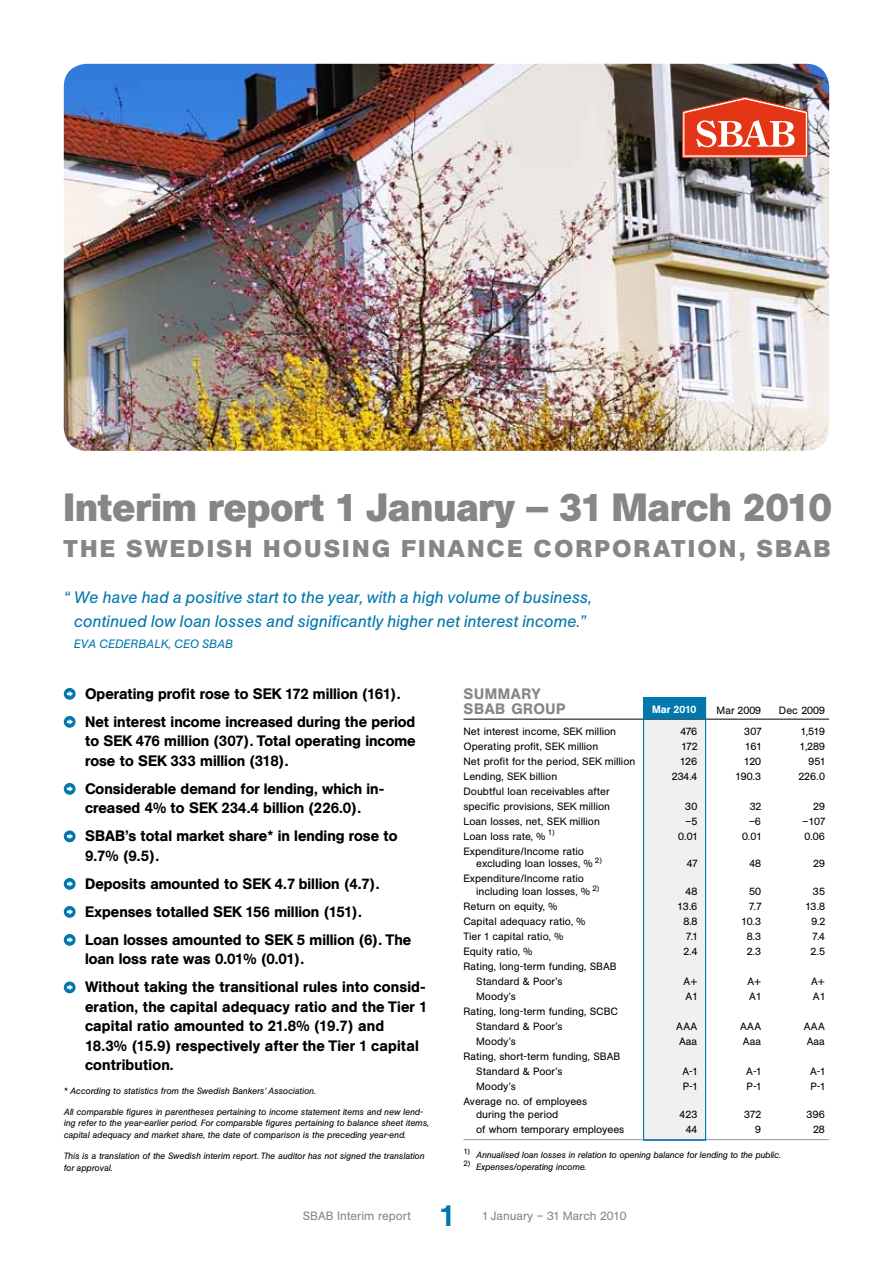
<style>
.page{position:relative;width:893px;height:1263px;background:#fff}
.page>*{position:absolute;margin:0;border:0;box-sizing:border-box;transform-origin:0 0}
.t1{font:700 39px "AG Book BQ";letter-spacing:-.015em;color:#868688}
.t2{font:500 30px "AG Book BQ";color:#0077ad}
.t3{font:700 24px "AG Book BQ";letter-spacing:.085em;color:#868688}
.t4{font:italic 16.5px/24px "AG Book BQ";color:#0077ad;text-align:center}
.t5{font:500 15px/19.5px "AG Book BQ";color:#000}
.t6{font:500 15px/15px "AG Book BQ";letter-spacing:.04em;color:#868688}
.t7{font:12px "AG Book BQ";color:#868688}
.t8{font:italic 12px "AG Book BQ";letter-spacing:.01em;color:#0077ad}
.t9{font:10.5px/15px "AG Book BQ";color:#000}
.t10{font:500 10.5px "AG Book BQ";color:#fff}
.t11{font:italic 9px/12px "AG Book BQ";letter-spacing:-.01em;color:#000}
.t12{font:7.8px "AG Book BQ";color:#000}
</style>
<div class="page">
<img style="left:64px;top:64px;width:765px;height:387px">
<hr style="left:463px;top:719px;width:366px;height:1px;background:#000">
<hr style="left:463px;top:1139px;width:366px;height:1px;background:#9c9e9f">
<svg style="left:682px;top:97px;width:126px;height:60px;background:#d8604b"></svg>
<div style="left:643px;top:719px;width:63px;height:421px;background:#eff0f0"></div>
<div style="left:643px;top:697px;width:63px;height:443px;border:1px solid #0077ad"></div>
<div style="left:643px;top:697px;width:63px;height:22px;background:#0077ad"></div>
<div style="left:64px;top:688px;width:12px;height:12px;background:#0077ad;border-radius:50%"></div>
<svg style="left:67px;top:691px;width:6px;height:6px"></svg>
<div style="left:64px;top:716px;width:12px;height:12px;background:#0077ad;border-radius:50%"></div>
<svg style="left:67px;top:719px;width:6px;height:6px"></svg>
<div style="left:64px;top:783px;width:12px;height:12px;background:#0077ad;border-radius:50%"></div>
<svg style="left:67px;top:786px;width:6px;height:6px"></svg>
<svg style="left:64px;top:830px;width:12px;height:12px"></svg>
<svg style="left:67px;top:833px;width:6px;height:6px"></svg>
<svg style="left:64px;top:878px;width:12px;height:12px"></svg>
<svg style="left:67px;top:881px;width:6px;height:6px"></svg>
<svg style="left:64px;top:906px;width:12px;height:12px"></svg>
<svg style="left:67px;top:909px;width:6px;height:6px"></svg>
<svg style="left:64px;top:934px;width:12px;height:12px"></svg>
<svg style="left:67px;top:937px;width:6px;height:6px"></svg>
<svg style="left:64px;top:981px;width:12px;height:12px"></svg>
<svg style="left:67px;top:984px;width:6px;height:6px"></svg>
<h1 class="t1" style="left:63px;top:484px;width:770px">INTERIM REPORT 1 JANUARY – 31 MARCH 2010</h1>
<h3 class="t3" style="left:63px;top:534px;width:769px">THE SWEDISH HOUSI NG FINANCE CORPORATION, SBAB</h3>
<h3 class="t4" style="left:64px;top:586px;width:529px">“ We have had a positive start to the year, with a high volume of business, continued low loan losses and significantly higher net interest income.”</h3>
<p class="t8" style="left:74px;top:637px;width:160px">Eva Cederbalk, CEO SBAB</p>
<h3 class="t5" style="left:85px;top:679px;width:332px;line-height:28px">Operating profit rose to SEK 172 million (161).<br>Net interest income increased during the period</h3>
<h3 class="t5" style="left:85px;top:731px;width:332px">to SEK 476 million (307). Total operating income rose to SEK 333 million (318).</h3>
<h3 class="t5" style="left:85px;top:779px;width:301px">Considerable demand for lending, which in&shy;creased 4% to SEK 234.4 billion (226.0).</h3>
<h3 class="t5" style="left:85px;top:826px;width:314px">SBAB’s total market share* in lending rose to<br>9.7% (9.5).</h3>
<h3 class="t5" style="left:85px;top:869px;width:328px;line-height:28px">Deposits amounted to SEK 4.7 billion (4.7).<br>Expenses totalled SEK 156 million (151).<br>Loan losses amounted to SEK 5 million (6). The</h3>
<h3 class="t5" style="left:85px;top:945px;width:342px;line-height:28px">loan loss rate was 0.01% (0.01).<br>Without taking the transitional rules into consid-</h3>
<h3 class="t5" style="left:85px;top:997px;width:344px">eration, the capital adequacy ratio and the Tier 1 capital ratio amounted to 21.8% (19.7) and 18.3% (15.9) respectively after the Tier 1 capital contribution.</h3>
<p class="t11" style="left:64px;top:1084px;width:254px">* According to statistics from the Swedish Bankers’ Association.</p>
<p class="t11" style="left:64px;top:1105px;width:367px">All comparable figures in parentheses pertaining to income statement items and new lend&shy;ing refer to the year-earlier period. For comparable figures pertaining to balance sheet items, capital adequacy and market share, the date of comparison is the preceding year-end.</p>
<p class="t11" style="left:64px;top:1150px;width:362px">This is a translation of the Swedish interim report. The auditor has not signed the translation for approval.</p>
<h3 class="t6" style="left:463px;top:686px;width:104px">SUMMARY<br>SBAB GROUP</h3>
<p class="t10" style="left:652px;top:703px;width:46px">Mar 2010</p>
<p class="t9" style="left:717px;top:703px;width:46px">Mar 2009</p>
<p class="t9" style="left:779px;top:703px;width:48px">Dec 2009</p>
<p class="t9" style="left:463px;top:724px;width:154px">Net interest income, SEK million</p>
<p class="t9" style="left:680px;top:724px;width:18px">476</p>
<p class="t9" style="left:744px;top:724px;width:19px">307</p>
<p class="t9" style="left:800px;top:724px;width:26px">1,519</p>
<p class="t9" style="left:463px;top:739px;width:136px">Operating profit, SEK million</p>
<p class="t9" style="left:681px;top:739px;width:18px">172</p>
<p class="t9" style="left:745px;top:739px;width:18px">161</p>
<p class="t9" style="left:799px;top:739px;width:27px">1,289</p>
<p class="t9" style="left:463px;top:754px;width:173px">Net profit for the period, SEK million</p>
<p class="t9" style="left:680px;top:754px;width:19px">126</p>
<p class="t9" style="left:744px;top:754px;width:19px">120</p>
<p class="t9" style="left:809px;top:754px;width:19px">951</p>
<p class="t9" style="left:463px;top:769px;width:95px">Lending, SEK billion</p>
<p class="t9" style="left:672px;top:769px;width:27px">234.4</p>
<p class="t9" style="left:735px;top:769px;width:27px">190.3</p>
<p class="t9" style="left:798px;top:769px;width:28px">226.0</p>
<p class="t9" style="left:463px;top:784px;width:148px">Doubtful loan receivables after specific provisions, SEK million</p>
<p class="t9" style="left:685px;top:799px;width:14px">30</p>
<p class="t9" style="left:750px;top:799px;width:13px">32</p>
<p class="t9" style="left:813px;top:799px;width:13px">29</p>
<p class="t9" style="left:463px;top:814px;width:138px">Loan losses, net, SEK million</p>
<p class="t9" style="left:685px;top:814px;width:13px">–5</p>
<p class="t9" style="left:749px;top:814px;width:13px">–6</p>
<p class="t9" style="left:803px;top:814px;width:25px">–107</p>
<p class="t9" style="left:463px;top:829px;width:93px">Loan loss rate, % <sup>1)</sup></p>
<p class="t9" style="left:678px;top:829px;width:21px">0.01</p>
<p class="t9" style="left:742px;top:829px;width:21px">0.01</p>
<p class="t9" style="left:804px;top:829px;width:22px">0.06</p>
<p class="t9" style="left:476px;top:845px;width:127px;line-height:12.8px;text-indent:-13px">Expenditure/Income ratio excluding loan losses, % <sup>2)</sup></p>
<p class="t9" style="left:687px;top:856px;width:13px">47</p>
<p class="t9" style="left:749px;top:856px;width:13px">48</p>
<p class="t9" style="left:813px;top:856px;width:13px">29</p>
<p class="t9" style="left:476px;top:873px;width:125px;line-height:12.8px;text-indent:-13px">Expenditure/Income ratio including loan losses, % <sup>2)</sup></p>
<p class="t9" style="left:686px;top:884px;width:13px">48</p>
<p class="t9" style="left:749px;top:884px;width:14px">50</p>
<p class="t9" style="left:813px;top:884px;width:14px">35</p>
<p class="t9" style="left:463px;top:899px;width:95px">Return on equity, %</p>
<p class="t9" style="left:677px;top:899px;width:21px">13.6</p>
<p class="t9" style="left:749px;top:899px;width:15px">7.7</p>
<p class="t9" style="left:805px;top:899px;width:21px">13.8</p>
<p class="t9" style="left:463px;top:914px;width:123px">Capital adequacy ratio, %</p>
<p class="t9" style="left:683px;top:914px;width:15px">8.8</p>
<p class="t9" style="left:741px;top:914px;width:22px">10.3</p>
<p class="t9" style="left:811px;top:914px;width:15px">9.2</p>
<p class="t9" style="left:463px;top:929px;width:101px">Tier 1 capital ratio, %</p>
<p class="t9" style="left:686px;top:929px;width:14px">7.1</p>
<p class="t9" style="left:747px;top:929px;width:16px">8.3</p>
<p class="t9" style="left:812px;top:929px;width:15px">7.4</p>
<p class="t9" style="left:463px;top:944px;width:70px">Equity ratio, %</p>
<p class="t9" style="left:684px;top:944px;width:15px">2.4</p>
<p class="t9" style="left:747px;top:944px;width:16px">2.3</p>
<p class="t9" style="left:811px;top:944px;width:16px">2.5</p>
<p class="t9" style="left:476px;top:959px;width:142px;text-indent:-13px">Rating, long-term funding, SBAB<br>Standard &amp; Poor’s</p>
<p class="t9" style="left:684px;top:974px;width:15px">A+</p>
<p class="t9" style="left:747px;top:974px;width:15px">A+</p>
<p class="t9" style="left:811px;top:974px;width:15px">A+</p>
<p class="t9" style="left:476px;top:989px;width:41px">Moody’s</p>
<p class="t9" style="left:685px;top:989px;width:14px">A1</p>
<p class="t9" style="left:749px;top:989px;width:14px">A1</p>
<p class="t9" style="left:813px;top:989px;width:14px">A1</p>
<p class="t9" style="left:476px;top:1004px;width:143px;text-indent:-13px">Rating, long-term funding, SCBC<br>Standard &amp; Poor’s</p>
<p class="t9" style="left:676px;top:1019px;width:23px">AAA</p>
<p class="t9" style="left:740px;top:1019px;width:23px">AAA</p>
<p class="t9" style="left:804px;top:1019px;width:23px">AAA</p>
<p class="t9" style="left:476px;top:1034px;width:41px">Moody’s</p>
<p class="t9" style="left:679px;top:1034px;width:20px">Aaa</p>
<p class="t9" style="left:743px;top:1034px;width:20px">Aaa</p>
<p class="t9" style="left:807px;top:1034px;width:20px">Aaa</p>
<p class="t9" style="left:476px;top:1049px;width:146px;text-indent:-13px">Rating, short-term funding, SBAB<br>Standard &amp; Poor’s</p>
<p class="t9" style="left:682px;top:1064px;width:17px">A-1</p>
<p class="t9" style="left:746px;top:1064px;width:17px">A-1</p>
<p class="t9" style="left:810px;top:1064px;width:17px">A-1</p>
<p class="t9" style="left:476px;top:1079px;width:41px">Moody’s</p>
<p class="t9" style="left:683px;top:1079px;width:17px">P-1</p>
<p class="t9" style="left:747px;top:1079px;width:17px">P-1</p>
<p class="t9" style="left:810px;top:1079px;width:17px">P-1</p>
<p class="t9" style="left:476px;top:1095px;width:113px;line-height:12.8px;text-indent:-13px">Average no. of employees during the period</p>
<p class="t9" style="left:680px;top:1107px;width:19px">423</p>
<p class="t9" style="left:744px;top:1107px;width:19px">372</p>
<p class="t9" style="left:807px;top:1107px;width:20px">396</p>
<p class="t9" style="left:476px;top:1122px;width:150px">of whom temporary employees</p>
<p class="t9" style="left:686px;top:1122px;width:13px">44</p>
<p class="t9" style="left:755px;top:1122px;width:7px">9</p>
<p class="t9" style="left:813px;top:1122px;width:13px">28</p>
<p class="t12" style="left:463px;top:1147px;width:8px">1)</p>
<p class="t11" style="left:476px;top:1149px;width:306px">Annualised loan losses in relation to opening balance for lending to the public.</p>
<p class="t12" style="left:463px;top:1159px;width:9px">2)</p>
<p class="t11" style="left:476px;top:1161px;width:112px">Expenses/operating income.</p>
<p class="t7" style="left:303px;top:1209px;width:110px">SBAB Interim report</p>
<h2 class="t2" style="left:439px;top:1197px;width:18px">1</h2>
<p class="t7" style="left:482px;top:1209px;width:146px">1 January – 31 March 2010</p>
</div>
